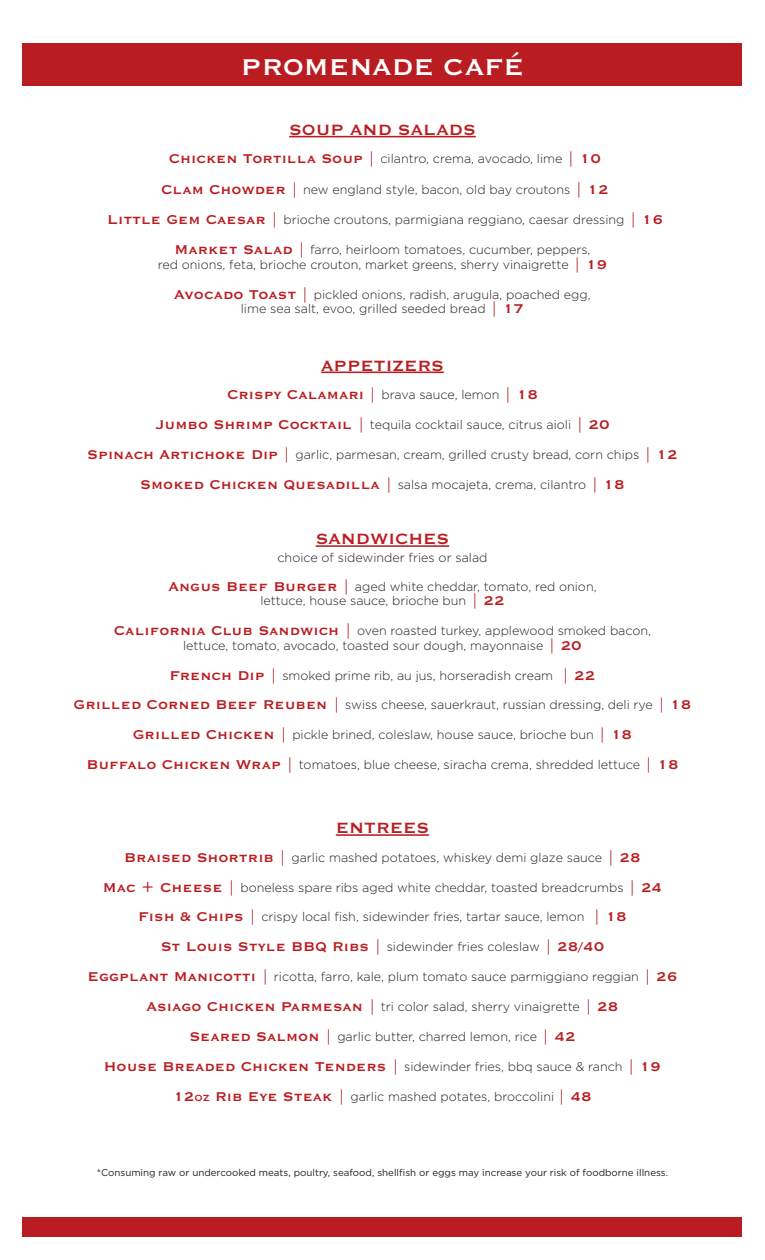
<style>
.page{position:relative;width:765px;height:1260px;background:#fff}
.page>*{position:absolute;margin:0;border:0;box-sizing:border-box;transform-origin:0 0}
.t1{font:700 30px "Copperplate Gothic BT";color:#fff}
.t2{font:700 19.5px "Copperplate Gothic BT";color:#b91d21}
.t3{font:700 16.75px "Copperplate Gothic BT";color:#b91d21}
.t4{font:300 12.5px "Gotham";color:#231f20}
.t5{font:9.75px "Gotham";color:#231f20}
.s1{font-family:"Copperplate Gothic BT";font-weight:700;font-size:16.75px;color:#b91d21}
.s2{font-family:"Copperplate Gothic BT";font-weight:400;font-size:15.38px;color:#b91d21}
.s3{font-weight:400;font-size:15.38px}
.s4{font-family:"Gotham";font-weight:300;font-size:12.5px;color:#231f20}
.s5{font-family:"Copperplate Gothic BT";font-weight:700;font-size:11.75px;color:#b91d21}
</style>
<div class="page">
<hr style="left:289px;top:136px;width:187px;height:1px;background:#b91d21">
<hr style="left:321px;top:372px;width:123px;height:1px;background:#b91d21">
<hr style="left:316px;top:545px;width:133px;height:2px;background:#b91d21">
<hr style="left:336px;top:834px;width:93px;height:2px;background:#b91d21">
<div style="left:22px;top:43px;width:720px;height:43px;background:#b91d21"></div>
<div style="left:22px;top:1217px;width:720px;height:20px;background:#b91d21"></div>
<p class="t1" style="left:241px;top:51px;width:285px">PROMENADE CAFÉ</p>
<p class="t2" style="left:289px;top:119px;width:188px">SOUP AND SALADS</p>
<p class="t4" style="left:169px;top:151px;width:434px"><span class="s1">Chicken Tortilla Soup</span> <span class="s2">|</span> cilantro, crema, avocado, lime <span class="s2">|</span> <span class="s1">10</span></p>
<p class="t4" style="left:161px;top:182px;width:449px"><span class="s1">Clam Chowder</span> <span class="s2">|</span> new england style, bacon, old bay croutons <span class="s2">|</span> <span class="s1">12</span></p>
<p class="t4" style="left:107px;top:212px;width:557px"><span class="s1">Little Gem Caesar</span> <span class="s2">|</span> brioche croutons, parmigiana reggiano, caesar dressing <span class="s2">|</span> <span class="s1">16</span></p>
<p class="t4" style="left:174px;top:241px;width:418px"><span class="s1">Market Salad</span> <span class="s2">|</span> farro, heirloom tomatoes, cucumber, peppers,</p>
<p class="t4" style="left:158px;top:257px;width:451px">red onions, feta, brioche crouton, market greens, sherry vinaigrette <span class="s2">|</span> <span class="s1">19</span></p>
<p class="t4" style="left:174px;top:287px;width:418px"><span class="s1">Avocado Toast</span> <span class="s2">|</span> pickled onions, radish, arugula, poached egg,</p>
<p class="t4" style="left:241px;top:301px;width:285px">lime sea salt, evoo, grilled seeded bread <span class="s2">|</span> <span class="s1">17</span></p>
<p class="t2" style="left:321px;top:355px;width:124px">APPETIZERS</p>
<p class="t3" style="left:227px;top:386px;width:312px">Crispy Calamari <span class="s3">|</span> <span class="s4">brava sauce, lemon</span> <span class="s3">|</span> 18</p>
<p class="t4" style="left:155px;top:417px;width:456px"><span class="s1">Jumbo Shrimp Cocktail</span> <span class="s2">|</span> tequila cocktail sauce, citrus aioli <span class="s2">|</span> <span class="s1">20</span></p>
<p class="t4" style="left:87px;top:446px;width:592px"><span class="s1">Spinach Artichoke Dip</span> <span class="s2">|</span> garlic, parmesan, cream, grilled crusty bread, corn chips <span class="s2">|</span> <span class="s1">12</span></p>
<p class="t4" style="left:140px;top:476px;width:486px"><span class="s1">Smoked Chicken Quesadilla</span> <span class="s2">|</span> salsa mocajeta, crema, cilantro <span class="s2">|</span> <span class="s1">18</span></p>
<p class="t2" style="left:316px;top:529px;width:135px">SANDWICHES</p>
<p class="t4" style="left:277px;top:550px;width:212px">choice of sidewinder fries or salad</p>
<p class="t4" style="left:168px;top:579px;width:430px"><span class="s1">Angus Beef Burger</span> <span class="s2">|</span> aged white cheddar, tomato, red onion,</p>
<p class="t4" style="left:260px;top:593px;width:246px">lettuce, house sauce, brioche bun <span class="s2">|</span> <span class="s1">22</span></p>
<p class="t4" style="left:114px;top:623px;width:539px"><span class="s1">California Club Sandwich</span> <span class="s2">|</span> oven roasted turkey, applewood smoked bacon,</p>
<p class="t4" style="left:183px;top:637px;width:400px">lettuce, tomato, avocado, toasted sour dough, mayonnaise <span class="s2">|</span> <span class="s1">20</span></p>
<p class="t4" style="left:170px;top:667px;width:427px"><span class="s1">French Dip</span> <span class="s2">|</span> smoked prime rib, au jus, horseradish cream <span class="s2">|</span> <span class="s1">22</span></p>
<p class="t4" style="left:74px;top:697px;width:619px"><span class="s1">Grilled Corned Beef Reuben</span> <span class="s2">|</span> swiss cheese, sauerkraut, russian dressing, deli rye <span class="s2">|</span> <span class="s1">18</span></p>
<p class="t4" style="left:133px;top:727px;width:501px"><span class="s1">Grilled Chicken</span> <span class="s2">|</span> pickle brined, coleslaw, house sauce, brioche bun <span class="s2">|</span> <span class="s1">18</span></p>
<p class="t4" style="left:86px;top:757px;width:594px"><span class="s1">Buffalo Chicken Wrap</span> <span class="s2">|</span> tomatoes, blue cheese, siracha crema, shredded lettuce <span class="s2">|</span> <span class="s1">18</span></p>
<p class="t2" style="left:336px;top:818px;width:95px">ENTREES</p>
<p class="t4" style="left:124px;top:849px;width:518px"><span class="s1">Braised Shortrib</span> <span class="s2">|</span> garlic mashed potatoes, whiskey demi glaze sauce <span class="s2">|</span> <span class="s1">28</span></p>
<p class="t4" style="left:103px;top:879px;width:561px"><span class="s1">Mac + Cheese</span> <span class="s2">|</span> boneless spare ribs aged white cheddar, toasted breadcrumbs <span class="s2">|</span> <span class="s1">24</span></p>
<p class="t4" style="left:138px;top:909px;width:490px"><span class="s1">Fish &amp; Chips</span> <span class="s2">|</span> crispy local fish, sidewinder fries, tartar sauce, lemon <span class="s2">|</span> <span class="s1">18</span></p>
<p class="t3" style="left:161px;top:938px;width:445px">St Louis Style BBQ Ribs <span class="s3">|</span> <span class="s4">sidewinder fries coleslaw</span> <span class="s3">|</span> 28/40</p>
<p class="t4" style="left:88px;top:969px;width:591px"><span class="s1">Eggplant Manicotti</span> <span class="s2">|</span> ricotta, farro, kale, plum tomato sauce parmiggiano reggian <span class="s2">|</span> <span class="s1">26</span></p>
<p class="t4" style="left:147px;top:999px;width:473px"><span class="s1">Asiago Chicken Parmesan</span> <span class="s2">|</span> tri color salad, sherry vinaigrette <span class="s2">|</span> <span class="s1">28</span></p>
<p class="t4" style="left:189px;top:1029px;width:388px"><span class="s1">Seared Salmon</span> <span class="s2">|</span> garlic butter, charred lemon, rice <span class="s2">|</span> <span class="s1">42</span></p>
<p class="t4" style="left:104px;top:1058px;width:559px"><span class="s1">House Breaded Chicken Tenders</span> <span class="s2">|</span> sidewinder fries, bbq sauce &amp; ranch <span class="s2">|</span> <span class="s1">19</span></p>
<p class="t4" style="left:173px;top:1088px;width:420px"><span class="s1">12</span><span class="s5">oz</span> <span class="s1">Rib Eye Steak</span> <span class="s2">|</span> garlic mashed potates, broccolini <span class="s2">|</span> <span class="s1">48</span></p>
<p class="t5" style="left:97px;top:1166px;width:573px">*Consuming raw or undercooked meats, poultry, seafood, shellfish or eggs may increase your risk of foodborne illness.</p>
</div>
